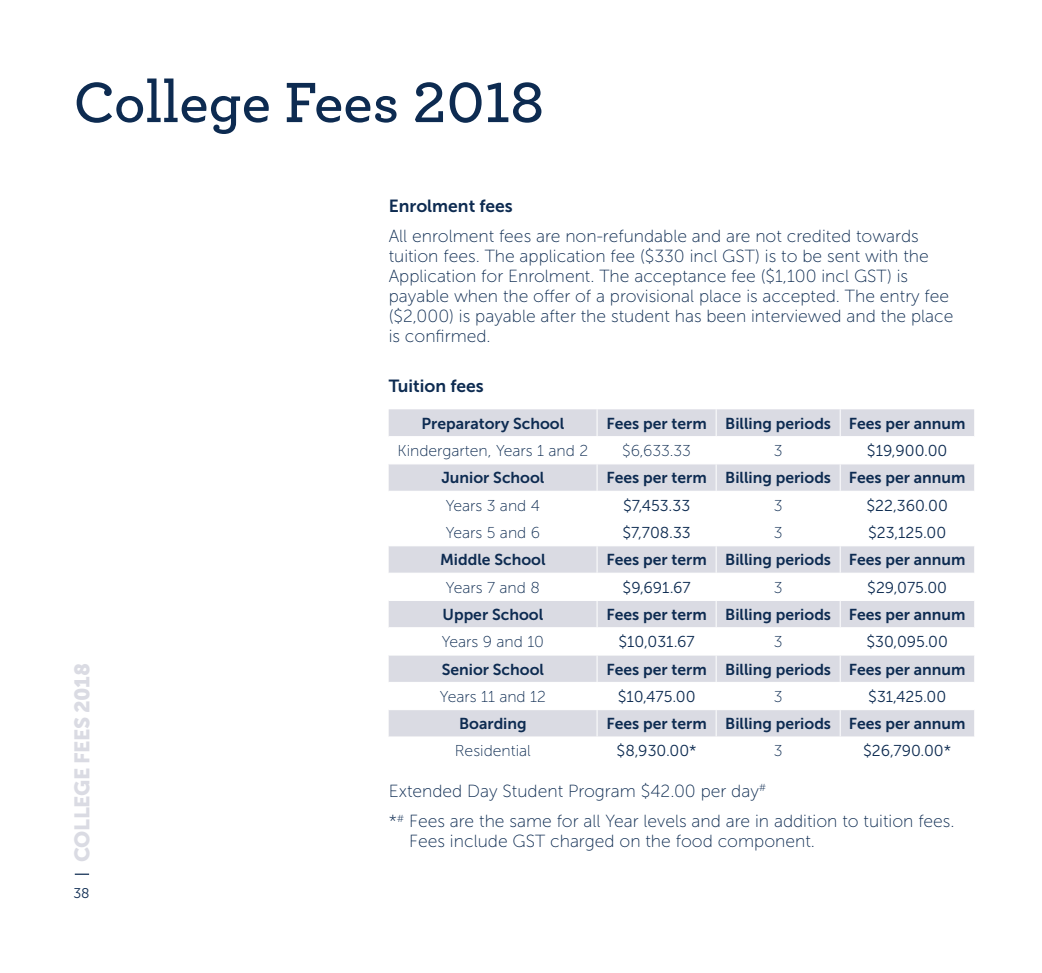
<style>
.page{position:relative;width:1042px;height:973px;background:#fff}
.page>*{position:absolute;margin:0;border:0;box-sizing:border-box;transform-origin:0 0}
.t1{font:600 59.5px "Archer";color:#0d2b51}
.t2{font:21px "Museo Sans 900";letter-spacing:-.02em;color:#dadbe3}
.t3{font:17.5px/20.1px "Museo Sans 100";color:#0d2b51}
.t4{font:17.5px "Museo Sans 700";color:#0d2b51}
.t5{font:15.75px "Museo Sans 700";color:#0d2b51}
.t6{font:15.75px "Museo Sans 300";color:#0d2b51}
.t7{font:15.75px "Museo Sans 100";color:#0d2b51}
.t8{font:14px "Museo Sans 300";color:#0d2b51}
</style>
<div class="page">
<svg style="left:75px;top:873px;width:14px;height:1px"></svg>
<svg style="left:389px;top:409px;width:585px;height:328px"></svg>
<h1 class="t1" style="left:74px;top:58px;width:472px">College Fees 2018</h1>
<p class="t2" style="left:70px;top:862px;width:200px;rotate:-90deg">COLLEGE FEES 2018</p>
<p class="t8" style="left:74px;top:885px;width:18px">38</p>
<p class="t4" style="left:389px;top:196px;width:126px">Enrolment fees</p>
<p class="t3" style="left:389px;top:226px;width:566px">All enrolment fees are non-refundable and are not credited towards tuition fees. The application fee ($330 incl GST) is to be sent with the Application for Enrolment. The acceptance fee ($1,100 incl GST) is payable when the offer of a provisional place is accepted. The entry fee ($2,000) is payable after the student has been interviewed and the place is confirmed.</p>
<p class="t4" style="left:389px;top:376px;width:97px">Tuition fees</p>
<p class="t5" style="left:421px;top:414px;width:144px">Preparatory School</p>
<p class="t5" style="left:606px;top:414px;width:361px">Fees per term Billing periods Fees per annum</p>
<p class="t7" style="left:398px;top:442px;width:192px">Kindergarten, Years 1 and 2</p>
<p class="t7" style="left:622px;top:442px;width:70px">$6,633.33</p>
<p class="t7" style="left:774px;top:442px;width:10px">3</p>
<p class="t6" style="left:867px;top:442px;width:82px">$19,900.00</p>
<p class="t5" style="left:441px;top:469px;width:105px">Junior School</p>
<p class="t5" style="left:606px;top:469px;width:361px">Fees per term Billing periods Fees per annum</p>
<p class="t7" style="left:446px;top:497px;width:96px">Years 3 and 4</p>
<p class="t6" style="left:623px;top:497px;width:69px">$7,453.33</p>
<p class="t7" style="left:774px;top:497px;width:10px">3</p>
<p class="t6" style="left:866px;top:497px;width:83px">$22,360.00</p>
<p class="t7" style="left:446px;top:524px;width:96px">Years 5 and 6</p>
<p class="t6" style="left:622px;top:524px;width:70px">$7,708.33</p>
<p class="t7" style="left:774px;top:524px;width:10px">3</p>
<p class="t6" style="left:868px;top:524px;width:80px">$23,125.00</p>
<p class="t5" style="left:440px;top:551px;width:107px">Middle School</p>
<p class="t5" style="left:606px;top:551px;width:361px">Fees per term Billing periods Fees per annum</p>
<p class="t7" style="left:446px;top:578px;width:95px">Years 7 and 8</p>
<p class="t6" style="left:622px;top:578px;width:70px">$9,691.67</p>
<p class="t7" style="left:774px;top:578px;width:10px">3</p>
<p class="t6" style="left:867px;top:578px;width:81px">$29,075.00</p>
<p class="t5" style="left:442px;top:605px;width:102px">Upper School</p>
<p class="t5" style="left:606px;top:605px;width:361px">Fees per term Billing periods Fees per annum</p>
<p class="t7" style="left:442px;top:633px;width:104px">Years 9 and 10</p>
<p class="t6" style="left:618px;top:633px;width:78px">$10,031.67</p>
<p class="t7" style="left:774px;top:633px;width:10px">3</p>
<p class="t6" style="left:866px;top:633px;width:83px">$30,095.00</p>
<p class="t5" style="left:442px;top:660px;width:104px">Senior School</p>
<p class="t5" style="left:606px;top:660px;width:361px">Fees per term Billing periods Fees per annum</p>
<p class="t7" style="left:440px;top:688px;width:107px">Years 11 and 12</p>
<p class="t6" style="left:618px;top:687px;width:79px">$10,475.00</p>
<p class="t7" style="left:774px;top:688px;width:10px">3</p>
<p class="t6" style="left:868px;top:687px;width:79px">$31,425.00</p>
<p class="t5" style="left:459px;top:714px;width:69px">Boarding</p>
<p class="t5" style="left:606px;top:714px;width:361px">Fees per term Billing periods Fees per annum</p>
<p class="t7" style="left:455px;top:742px;width:77px">Residential</p>
<p class="t6" style="left:616px;top:742px;width:81px">$8,930.00*</p>
<p class="t7" style="left:774px;top:742px;width:10px">3</p>
<p class="t6" style="left:863px;top:742px;width:90px">$26,790.00*</p>
<p class="t3" style="left:389px;top:776px;width:567px;line-height:30.1px">Extended Day Student Program $42.00 per day<sup>#<br></sup>*<sup>#</sup> Fees are the same for all Year levels and are in addition to tuition fees.</p>
<p class="t3" style="left:409px;top:831px;width:407px">Fees include GST charged on the food component.</p>
</div>
